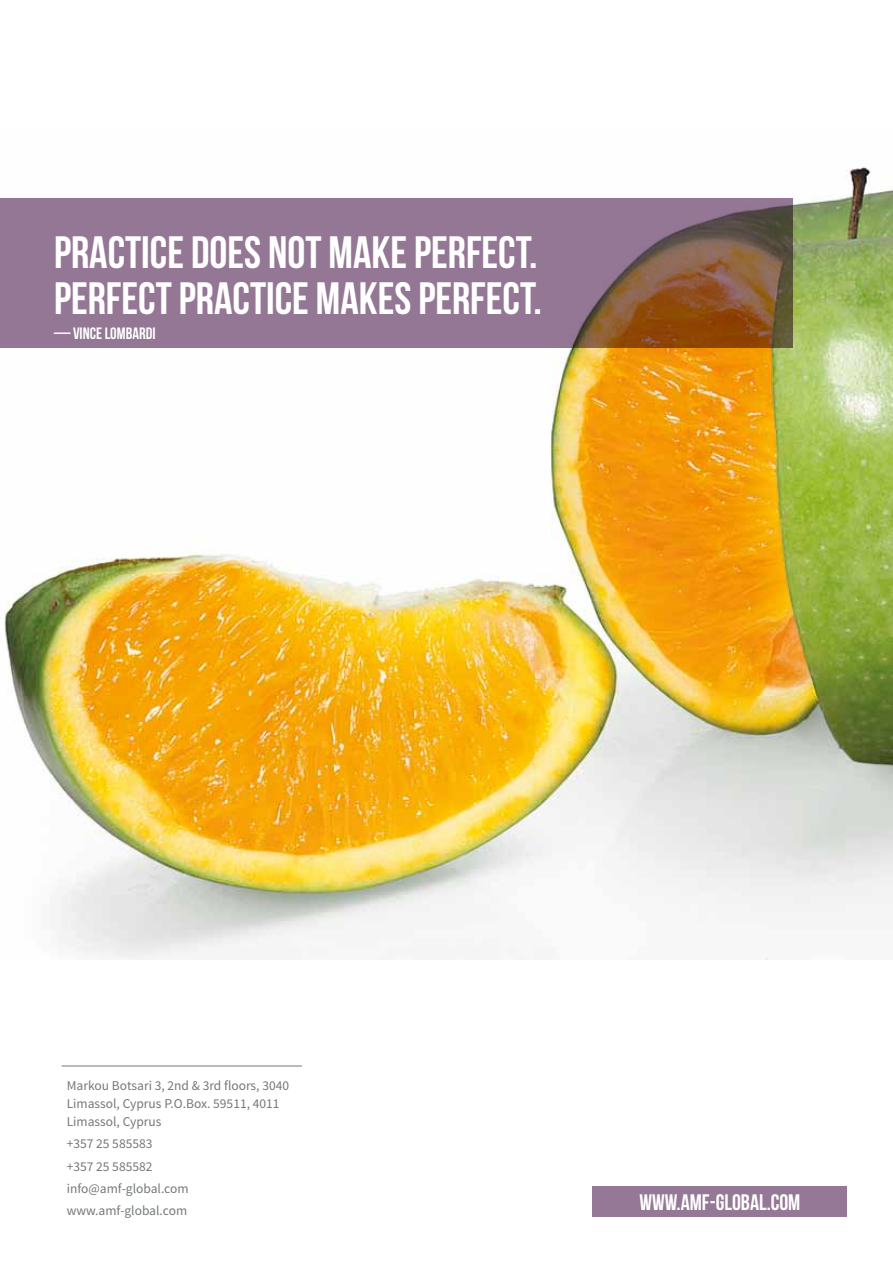
<style>
.page{position:relative;width:893px;height:1263px;background:#fff}
.page>*{position:absolute;margin:0;border:0;box-sizing:border-box;transform-origin:0 0}
.t1{font:45.3px/46px "Bebas Neue";color:#fff}
.t2{font:22.5px "Bebas Neue";color:#fff}
.t3{font:16.5px "Bebas Neue";color:#fff}
.t4{font:13.5px/22.2px "Source Sans Pro";color:#737778}
</style>
<div class="page">
<img style="left:0;top:167px;width:893px;height:793px">
<svg style="left:0;top:199px;width:792px;height:149px;background:#8f7081"></svg>
<div style="left:593px;top:1186px;width:254px;height:31px;background:#957896"></div>
<hr style="left:62px;top:1065px;width:240px;height:1px;background:#737778">
<h1 class="t1" style="left:54px;top:229px;width:489px">PRACTICE DOES NOT MAKE PERFECT.<br>PERFECT PRACTICE MAKES PERFECT.</h1>
<p class="t3" style="left:54px;top:324px;width:103px">— VINCE LOMBARDI</p>
<p class="t4" style="left:67px;top:1077px;width:224px;line-height:18px">Markou Botsari 3, 2nd &amp; 3rd floors, 3040<br>Limassol, Cyprus P.O.Box. 59511, 4011<br>Limassol, Cyprus</p>
<p class="t4" style="left:67px;top:1133px;width:123px">+357 25 585583<br>+357 25 585582 info@amf-global.com www.amf-global.com</p>
<h2 class="t2" style="left:639px;top:1189px;width:162px">WWW.AMF-GLOBAL.COM</h2>
</div>
